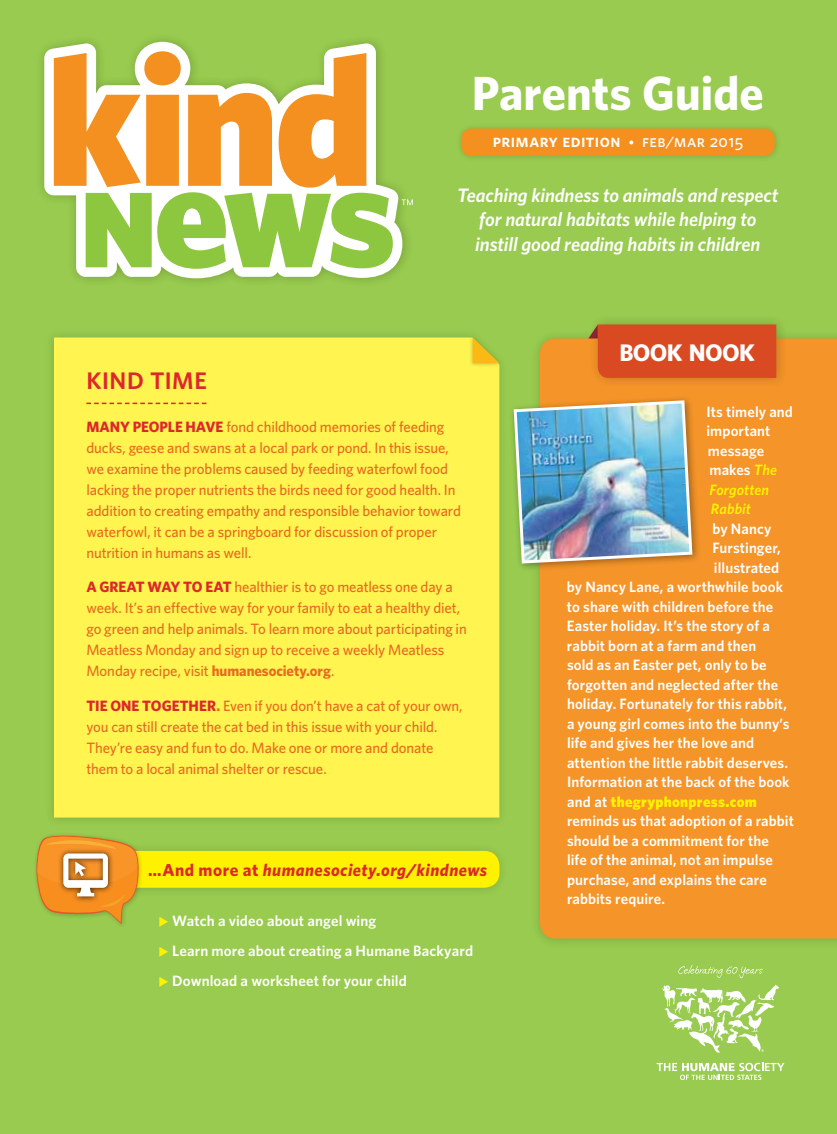
<style>
.page{position:relative;width:837px;height:1134px;background:#98cb4f}
.page>*{position:absolute;margin:0;border:0;box-sizing:border-box;transform-origin:0 0}
.t1{font:700 48px "Whitney";color:#fff}
.t2{font:700 24px "Whitney";letter-spacing:-.03em;color:#fff}
.t3{font:24px "Whitney Semibold SC";letter-spacing:.025em;color:#dc282b}
.t4{font:italic 600 19.5px/24.8px "Whitney";letter-spacing:-.005em;color:#fff;text-align:center}
.t5{font:18px "Whitney Semibold SC";letter-spacing:.02em;color:#fff}
.t6{font:italic 700 17.25px "Whitney";letter-spacing:.025em;color:#dc282b}
.t7{font:17.25px "Whitney Medium SC";letter-spacing:.03em;color:#fff}
.t8{font:500 15px/21px "Whitney";letter-spacing:-.005em;color:#e66a1f}
.t9{font:600 15px/19.5px "Whitney";letter-spacing:.005em;color:#fff}
.t10{font:900 15px "Whitney";letter-spacing:.02em;color:#fff200}
.s1{font-weight:700;color:#dc282b}
.s2{font-weight:700}
.s3{font-style:normal}
.s4{color:#fff200}
.s5{font-style:italic;color:#fff200}
.s6{font-weight:600;color:#fff}
</style>
<div class="page">
<div style="left:530px;top:330px;width:307px;height:619px;background:#93c54c"></div>
<div style="left:540px;top:339px;width:297px;height:600px;background:#f49429"></div>
<div style="left:588px;top:314px;width:200px;height:75px;background:#000;opacity:.2"></div>
<svg style="left:588px;top:324px;width:188px;height:54px;background:#d84e23"></svg>
<svg style="left:44px;top:42px;width:358px;height:236px"></svg>
<svg style="left:54px;top:51px;width:312px;height:137px;background:#e8b45e"></svg>
<svg style="left:86px;top:192px;width:307px;height:77px"></svg>
<svg style="left:402px;top:199px;width:11px;height:6px"></svg>
<div style="left:456px;top:123px;width:326px;height:39px;background:#000;opacity:.15"></div>
<div style="left:461px;top:129px;width:314px;height:27px;background:#f4901f;border-radius:11px"></div>
<svg style="left:629px;top:141px;width:4px;height:4px"></svg>
<div style="left:508px;top:395px;width:193px;height:177px;background:#000;opacity:.35"></div>
<img style="left:512px;top:399px;width:182px;height:166px">
<div style="left:44px;top:329px;width:465px;height:499px;background:#93c54c"></div>
<div style="left:54px;top:338px;width:445px;height:480px;background:#fff450"></div>
<div style="left:469px;top:335px;width:33px;height:32px;background:#000;opacity:.2"></div>
<svg style="left:473px;top:338px;width:26px;height:25px"></svg>
<svg style="left:86px;top:403px;width:120px;height:1px"></svg>
<div style="left:103px;top:842px;width:405px;height:56px;background:#95c74d"></div>
<div style="left:114px;top:851px;width:386px;height:37px;background:#fff200;border-radius:15px"></div>
<div style="left:33px;top:832px;width:110px;height:97px;background:#000;opacity:.2"></div>
<svg style="left:36px;top:836px;width:103px;height:89px"></svg>
<svg style="left:657px;top:1063px;width:127px;height:17px"></svg>
<svg style="left:662px;top:985px;width:117px;height:68px"></svg>
<svg style="left:678px;top:965px;width:85px;height:13px"></svg>
<h1 class="t1" style="left:472px;top:61px;width:293px">Parents Guide</h1>
<p class="t5" style="left:493px;top:130px;width:129px">primary edition</p>
<p class="t7" style="left:642px;top:130px;width:103px">feb/mar 2015</p>
<h3 class="t4" style="left:457px;top:182px;width:323px">Teaching kindness to animals and respect for natural habitats while helping to instill good reading habits in children</h3>
<h2 class="t3" style="left:86px;top:366px;width:122px">KIND TIME</h2>
<p class="t8" style="left:86px;top:416px;width:376px"><span class="s1">MANY PEOPLE HAVE</span> fond childhood memories of feeding ducks, geese and swans at a local park or pond. In this issue, we examine the problems caused by feeding waterfowl food lacking the proper nutrients the birds need for good health. In addition to creating empathy and responsible behavior toward waterfowl, it can be a springboard for discussion of proper nutrition in humans as well.</p>
<p class="t8" style="left:86px;top:576px;width:382px"><span class="s1">A GREAT WAY TO EAT</span> healthier is to go meatless one day a week. It’s an effective way for your family to eat a healthy diet, go green and help animals. To learn more about participating in Meatless Monday and sign up to receive a weekly Meatless Monday recipe, visit <span class="s2">humanesociety.org</span>.</p>
<p class="t8" style="left:86px;top:695px;width:378px"><span class="s1">TIE ONE TOGETHER</span><span class="s2">.</span> Even if you don’t have a cat of your own, you can still create the cat bed in this issue with your child.<br>They’re easy and fun to do. Make one or more and donate them to a local animal shelter or rescue.</p>
<p class="t6" style="left:148px;top:859px;width:341px"><span class="s3">…And more at</span> humanesociety.org/kindnews</p>
<p class="t9" style="left:159px;top:910px;width:219px"><span class="s4">◆</span> Watch a video about angel wing</p>
<p class="t9" style="left:159px;top:940px;width:316px"><span class="s4">◆</span> Learn more about creating a Humane Backyard</p>
<p class="t9" style="left:159px;top:970px;width:250px"><span class="s4">◆</span> Download a worksheet for your child</p>
<h2 class="t2" style="left:619px;top:336px;width:137px">BOOK NOOK</h2>
<p class="t9" style="left:706px;top:402px;width:88px">Its timely and important message makes <span class="s5">The<br>Forgotten<br>Rabbit</span></p>
<p class="t9" style="left:712px;top:519px;width:61px">by Nancy</p>
<p class="t9" style="left:712px;top:538px;width:70px">Furstinger,</p>
<p class="t9" style="left:714px;top:558px;width:67px">illustrated</p>
<p class="t9" style="left:567px;top:577px;width:218px">by Nancy Lane, a worthwhile book</p>
<p class="t9" style="left:567px;top:597px;width:208px">to share with children before the</p>
<p class="t9" style="left:567px;top:616px;width:205px">Easter holiday. It’s the story of a</p>
<p class="t9" style="left:567px;top:636px;width:191px">rabbit born at a farm and then</p>
<p class="t9" style="left:567px;top:655px;width:201px">sold as an Easter pet, only to be</p>
<p class="t9" style="left:567px;top:675px;width:213px">forgotten and neglected after the</p>
<p class="t9" style="left:567px;top:694px;width:222px">holiday. Fortunately for this rabbit,</p>
<p class="t9" style="left:567px;top:714px;width:224px">a young girl comes into the bunny’s</p>
<p class="t9" style="left:567px;top:733px;width:189px">life and gives her the love and</p>
<p class="t9" style="left:567px;top:753px;width:223px">attention the little rabbit deserves.</p>
<p class="t9" style="left:567px;top:772px;width:224px">Information at the back of the book</p>
<p class="t10" style="left:567px;top:792px;width:191px"><span class="s6">and at</span> thegryphonpress.com</p>
<p class="t9" style="left:567px;top:811px;width:228px">reminds us that adoption of a rabbit</p>
<p class="t9" style="left:567px;top:831px;width:203px">should be a commitment for the</p>
<p class="t9" style="left:567px;top:850px;width:208px">life of the animal, not an impulse</p>
<p class="t9" style="left:567px;top:870px;width:201px">purchase, and explains the care</p>
<p class="t9" style="left:567px;top:889px;width:100px">rabbits require.</p>
</div>
